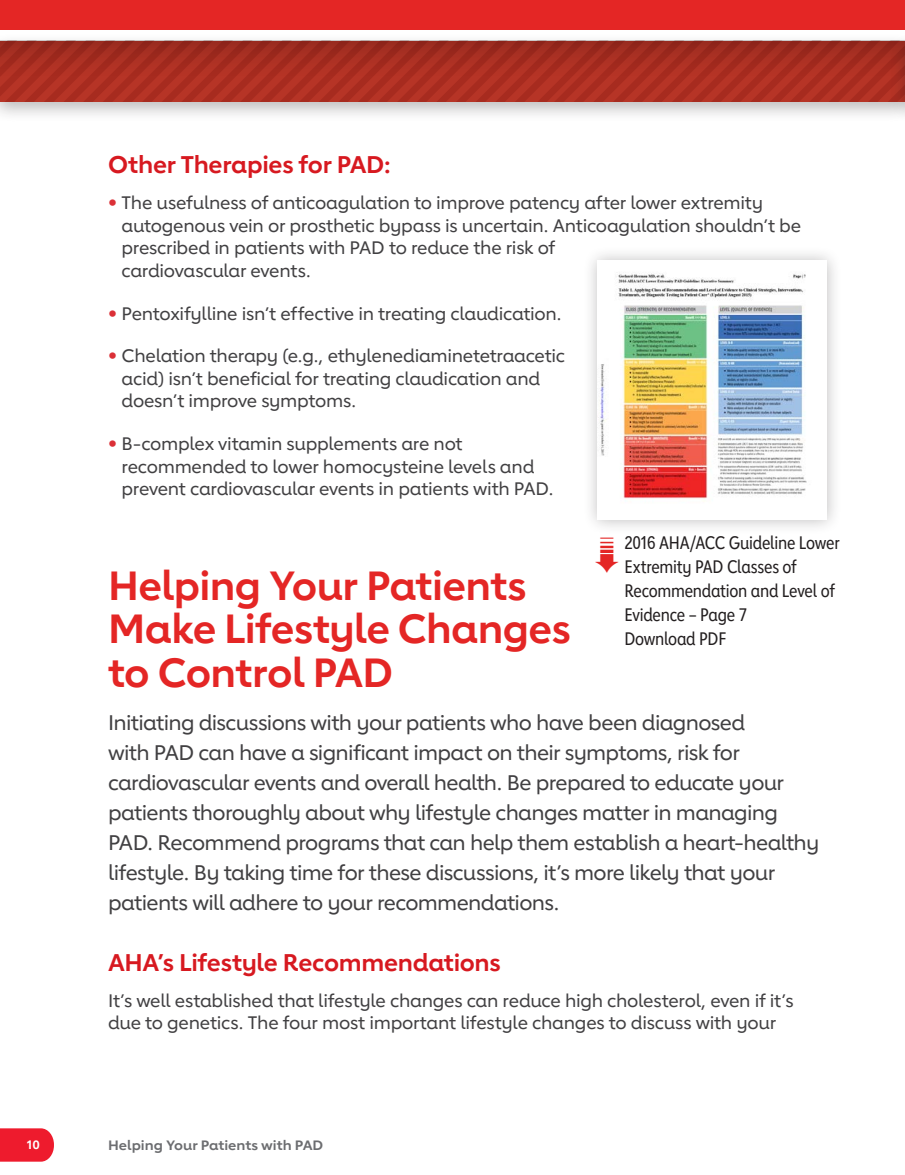
<style>
.page{position:relative;width:905px;height:1175px;background:#fff}
.page>*{position:absolute;margin:0;border:0;box-sizing:border-box;transform-origin:0 0}
.Level_1_Head{font:700 40.5px/43.5px "Lub Dub";letter-spacing:-.015em;color:#e42625}
.Level_2_Head{font:700 24px "Lub Dub";letter-spacing:-.015em;color:#d71920}
.Intro{font:500 21px/30px "Lub Dub";letter-spacing:-.03em;color:#414042}
.Body_Text{font:500 18px/22.5px "Lub Dub";letter-spacing:-.015em;color:#414042}
.Body_copy{font:18px/24px "Lub Dub Condensed";letter-spacing:-.015em;color:#231f20}
.t1{font:700 13.5px "Lub Dub";color:#6c6d70;scale:1.05 1}
.t2{font:700 12px "Lub Dub";color:#fff;scale:1.05 1}
.s1{font-family:"Helvetica Neue LT Std";font-weight:700;color:#db3037}
</style>
<div class="page">
<div style="left:582px;top:245px;width:260px;height:290px;background:#231f20;opacity:.3"></div>
<img style="left:597px;top:261px;width:229px;height:258px">
<svg style="left:0;top:1128px;width:54px;height:33px;background:#ee2839"></svg>
<div style="left:0;top:32px;width:904px;height:91px;background:#231f20;opacity:.3"></div>
<div style="left:889px;top:32px;width:15px;height:91px;background:#231f20;opacity:.3"></div>
<svg style="left:0;top:41px;width:905px;height:60px;background:#a72d20"></svg>
<div style="left:0;top:0;width:904px;height:30px;background:#e42625"></div>
<h3 class="Level_2_Head" style="left:108px;top:150px;width:284px">Other Therapies for PAD:</h3>
<p class="Body_Text" style="left:122px;top:192px;width:681px;text-indent:-14px"><span class="s1">•</span> The usefulness of anticoagulation to improve patency after lower extremity autogenous vein or prosthetic bypass is uncertain. Anticoagulation shouldn’t be prescribed in patients with PAD to reduce the risk of<br>cardiovascular events.</p>
<p class="Body_Text" style="left:108px;top:302px;width:455px"><span class="s1">•</span> Pentoxifylline isn’t effective in treating claudication.</p>
<p class="Body_Text" style="left:122px;top:345px;width:445px;text-indent:-14px"><span class="s1">•</span> Chelation therapy (e.g., ethylenediaminetetraacetic acid) isn’t beneficial for treating claudication and doesn’t improve symptoms.</p>
<p class="Body_Text" style="left:122px;top:432px;width:433px;text-indent:-14px"><span class="s1">•</span> B-complex vitamin supplements are not recommended to lower homocysteine levels and prevent cardiovascular events in patients with PAD.</p>
<p class="Body_copy" style="left:624px;top:531px;width:217px">2016 AHA/ACC Guideline Lower<br>Extremity PAD Classes of<br>Recommendation and Level of<br>Evidence – Page 7</p>
<p class="Body_copy" style="left:624px;top:627px;width:103px">Download PDF</p>
<h2 class="Level_1_Head" style="left:108px;top:563px;width:464px">Helping Your Patients<br>Make Lifestyle Changes to Control PAD</h2>
<p class="Intro" style="left:108px;top:707px;width:712px">Initiating discussions with your patients who have been diagnosed<br>with PAD can have a significant impact on their symptoms, risk for cardiovascular events and overall health. Be prepared to educate your patients thoroughly about why lifestyle changes matter in managing PAD. Recommend programs that can help them establish a heart-healthy lifestyle. By taking time for these discussions, it’s more likely that your patients will adhere to your recommendations.</p>
<h3 class="Level_2_Head" style="left:108px;top:948px;width:394px">AHA’s Lifestyle Recommendations</h3>
<p class="Body_Text" style="left:108px;top:989px;width:687px">It’s well established that lifestyle changes can reduce high cholesterol, even if it’s due to genetics. The four most important lifestyle changes to discuss with your</p>
<p class="t2" style="left:27px;top:1137px;width:14px">10</p>
<p class="t1" style="left:108px;top:1136px;width:206px">Helping Your Patients with PAD</p>
</div>
